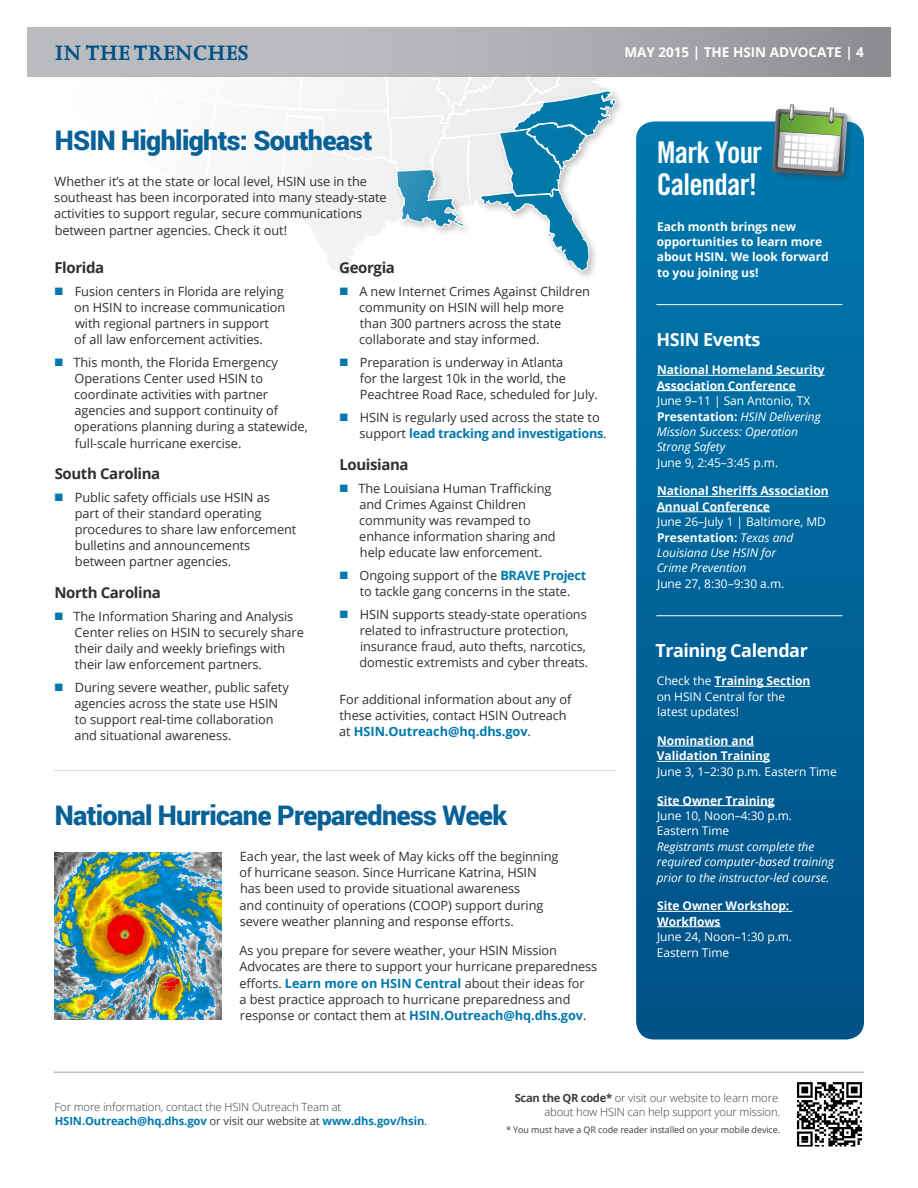
<style>
.page{position:relative;width:918px;height:1188px;background:#fff}
.page>*{position:absolute;margin:0;border:0;box-sizing:border-box;transform-origin:0 0}
.t1{font:30px/31.5px "Trade Gothic LT Std Bd Cn 20";letter-spacing:-.025em;color:#fff}
.t2{font:900 27px "Roboto";letter-spacing:-.025em;color:#086196}
.t3{font:700 24px "Joanna MT Std";letter-spacing:.02em;color:#005187}
.t4{font:700 18px "Open Sans";letter-spacing:-.025em;color:#fff}
.t5{font:700 15px "Open Sans";letter-spacing:-.025em;color:#312f30}
.t6{font:700 13.5px "Open Sans";color:#fff}
.t7{font:12.75px/16.2px "Open Sans";letter-spacing:-.005em;color:#312f30}
.t8{font:italic 12px/15.3px "Open Sans";letter-spacing:-.005em;color:#fff}
.t9{font:700 12px/15.3px "Open Sans";letter-spacing:-.005em;color:#fff}
.t10{font:12px/15.3px "Open Sans";letter-spacing:-.005em;color:#fff}
.t11{font:300 11.25px/13.5px "Open Sans";letter-spacing:-.01em;color:#3e3e3f;text-align:right}
.t12{font:9px "Open Sans";letter-spacing:-.01em;color:#3e3e3f}
.s1{color:#0078ae}
.s2{font-weight:700;color:#0078ae}
.s3{font-style:normal}
.s4{font-weight:700;font-style:normal}
.s5{font-weight:700}
.s6{font-weight:400}
</style>
<div class="page">
<div style="left:27px;top:27px;width:864px;height:49px;background:linear-gradient(to right,#c5c6c9,#95979a)"></div>
<svg style="left:785px;top:1071px;width:79px;height:76px"></svg>
<hr style="left:54px;top:1072px;width:810px;height:1px;background:#bfc0c3">
<hr style="left:54px;top:770px;width:563px;height:1px;background:#5a5a5d">
<svg style="left:51px;top:76px;width:565px;height:202px"></svg>
<svg style="left:636px;top:122px;width:228px;height:918px;background:#016499"></svg>
<hr style="left:656px;top:304px;width:186px;height:1px;background:#fff">
<hr style="left:657px;top:375px;width:168px;height:1px;background:#fff">
<hr style="left:657px;top:390px;width:139px;height:1px;background:#fff">
<hr style="left:657px;top:496px;width:172px;height:1px;background:#fff">
<hr style="left:657px;top:511px;width:113px;height:1px;background:#fff">
<hr style="left:656px;top:615px;width:186px;height:1px;background:#fff">
<hr style="left:714px;top:686px;width:96px;height:1px;background:#fff">
<hr style="left:657px;top:746px;width:97px;height:1px;background:#fff">
<hr style="left:657px;top:761px;width:113px;height:1px;background:#fff">
<hr style="left:657px;top:805px;width:118px;height:1px;background:#fff">
<hr style="left:657px;top:911px;width:135px;height:1px;background:#fff">
<hr style="left:657px;top:926px;width:64px;height:1px;background:#fff">
<div style="left:771px;top:103px;width:84px;height:81px;background:#231f20;opacity:.25"></div>
<svg style="left:773px;top:104px;width:75px;height:73px"></svg>
<div style="left:819px;top:160px;width:7px;height:6px;background:#fff"></div>
<div style="left:826px;top:161px;width:7px;height:6px;background:#fff"></div>
<img style="left:54px;top:853px;width:167px;height:167px">
<h3 class="t3" style="left:55px;top:39px;width:196px">IN THE TRENCHES</h3>
<p class="t6" style="left:625px;top:42px;width:241px">MAY 2015 | THE HSIN ADVOCATE | 4</p>
<h2 class="t2" style="left:55px;top:121px;width:319px">HSIN Highlights: Southeast</h2>
<p class="t7" style="left:54px;top:173px;width:334px">Whether it’s at the state or local level, HSIN use in the southeast has been incorporated into many steady-state activities to support regular, secure communications between partner agencies. Check it out!</p>
<p class="t5" style="left:54px;top:257px;width:51px">Florida</p>
<p class="t7" style="left:74px;top:283px;width:213px;text-indent:-20px"><span class="s1">■</span> Fusion centers in Florida are relying on HSIN to increase communication with regional partners in support<br>of all law enforcement activities.</p>
<p class="t7" style="left:74px;top:354px;width:235px;text-indent:-20px"><span class="s1">■</span> This month, the Florida Emergency Operations Center used HSIN to coordinate activities with partner agencies and support continuity of operations planning during a statewide, full-scale hurricane exercise.</p>
<p class="t5" style="left:55px;top:463px;width:107px">South Carolina</p>
<p class="t7" style="left:75px;top:489px;width:223px;text-indent:-21px"><span class="s1">■</span> Public safety officials use HSIN as part of their standard operating procedures to share law enforcement bulletins and announcements between partner agencies.</p>
<p class="t5" style="left:54px;top:582px;width:108px">North Carolina</p>
<p class="t7" style="left:75px;top:608px;width:231px;text-indent:-21px"><span class="s1">■</span> The Information Sharing and Analysis Center relies on HSIN to securely share their daily and weekly briefings with their law enforcement partners.</p>
<p class="t7" style="left:74px;top:679px;width:216px;text-indent:-20px"><span class="s1">■</span> During severe weather, public safety agencies across the state use HSIN to support real-time collaboration and situational awareness.</p>
<p class="t5" style="left:339px;top:257px;width:57px">Georgia</p>
<p class="t7" style="left:359px;top:283px;width:232px;text-indent:-20px"><span class="s1">■</span> A new Internet Crimes Against Children community on HSIN will help more than 300 partners across the state collaborate and stay informed.</p>
<p class="t7" style="left:360px;top:354px;width:240px;text-indent:-21px"><span class="s1">■</span> Preparation is underway in Atlanta<br>for the largest 10k in the world, the<br>Peachtree Road Race, scheduled for July.</p>
<p class="t7" style="left:360px;top:409px;width:248px;text-indent:-20px"><span class="s1">■</span> HSIN is regularly used across the state to support <span class="s2">lead tracking and investigations</span>.</p>
<p class="t5" style="left:339px;top:454px;width:71px">Louisiana</p>
<p class="t7" style="left:359px;top:479px;width:198px;text-indent:-20px"><span class="s1">■</span> The Louisiana Human Trafficking and Crimes Against Children community was revamped to enhance information sharing and help educate law enforcement.</p>
<p class="t7" style="left:339px;top:567px;width:249px;text-align:center"><span class="s1">■</span> Ongoing support of the <span class="s2">BRAVE Project </span>to tackle gang concerns in the state.</p>
<p class="t7" style="left:359px;top:606px;width:230px;text-indent:-20px"><span class="s1">■</span> HSIN supports steady-state operations related to infrastructure protection, insurance fraud, auto thefts, narcotics, domestic extremists and cyber threats.</p>
<p class="t7" style="left:339px;top:691px;width:234px">For additional information about any of these activities, contact HSIN Outreach at <span class="s2">HSIN.Outreach@hq.dhs.gov</span>.</p>
<h2 class="t2" style="left:55px;top:796px;width:454px">National Hurricane Preparedness Week</h2>
<p class="t7" style="left:239px;top:848px;width:321px">Each year, the last week of May kicks off the beginning of hurricane season. Since Hurricane Katrina, HSIN has been used to provide situational awareness<br>and continuity of operations (COOP) support during severe weather planning and response efforts.</p>
<p class="t7" style="left:239px;top:942px;width:359px">As you prepare for severe weather, your HSIN Mission Advocates are there to support your hurricane preparedness efforts. <span class="s2">Learn more on HSIN Central</span> about their ideas for<br>a best practice approach to hurricane preparedness and response or contact them at <span class="s2">HSIN.Outreach@hq.dhs.gov</span>.</p>
<h1 class="t1" style="left:657px;top:137px;width:107px">Mark Your<br>Calendar!</h1>
<p class="t9" style="left:657px;top:218px;width:173px">Each month brings new opportunities to learn more about HSIN. We look forward to you joining us!</p>
<h3 class="t4" style="left:657px;top:326px;width:106px">HSIN Events</h3>
<p class="t9" style="left:657px;top:362px;width:170px">National Homeland Security<br>Association Conference</p>
<p class="t8" style="left:657px;top:393px;width:166px"><span class="s3">June 9–11 | San Antonio, TX<br></span><span class="s4">Presentation:</span> HSIN Delivering<br>Mission Success: Operation<br>Strong Safety</p>
<p class="t10" style="left:657px;top:454px;width:123px">June 9, 2:45–3:45 p.m.</p>
<p class="t9" style="left:657px;top:483px;width:173px">National Sheriffs Association<br>Annual Conference</p>
<p class="t8" style="left:657px;top:514px;width:171px"><span class="s3">June 26–July 1 | Baltimore, MD<br></span><span class="s4">Presentation:</span> Texas and<br>Louisiana Use HSIN for<br>Crime Prevention</p>
<p class="t10" style="left:657px;top:575px;width:129px">June 27, 8:30–9:30 a.m.</p>
<h3 class="t4" style="left:655px;top:637px;width:154px">Training Calendar</h3>
<p class="t10" style="left:657px;top:673px;width:155px">Check the <span class="s5">Training Section </span>on HSIN Central for the latest updates!</p>
<p class="t9" style="left:657px;top:733px;width:114px">Nomination and<br>Validation Training</p>
<p class="t10" style="left:657px;top:764px;width:181px">June 3, 1–2:30 p.m. Eastern Time</p>
<p class="t9" style="left:657px;top:792px;width:119px">Site Owner Training</p>
<p class="t10" style="left:657px;top:808px;width:137px">June 10, Noon–4:30 p.m.<br>Eastern Time</p>
<p class="t8" style="left:657px;top:839px;width:179px">Registrants must complete the required computer-based training prior to the instructor-led course.</p>
<p class="t9" style="left:657px;top:898px;width:134px">Site Owner Workshop:<br>Workflows</p>
<p class="t10" style="left:657px;top:929px;width:137px">June 24, Noon–1:30 p.m.<br>Eastern Time</p>
<p class="t11" style="left:55px;top:1100px;width:374px;text-align:left">For more information, contact the HSIN Outreach Team at<br><span class="s2">HSIN.Outreach@hq.dhs.gov</span> <span class="s6">or visit our website at</span> <span class="s2">www.dhs.gov/hsin</span><span class="s6">.</span></p>
<p class="t11" style="left:515px;top:1091px;width:267px"><span class="s5">Scan the QR code*</span> or visit our website to learn more about how HSIN can help support your mission.</p>
<p class="t12" style="left:506px;top:1124px;width:276px">* You must have a QR code reader installed on your mobile device.</p>
</div>
